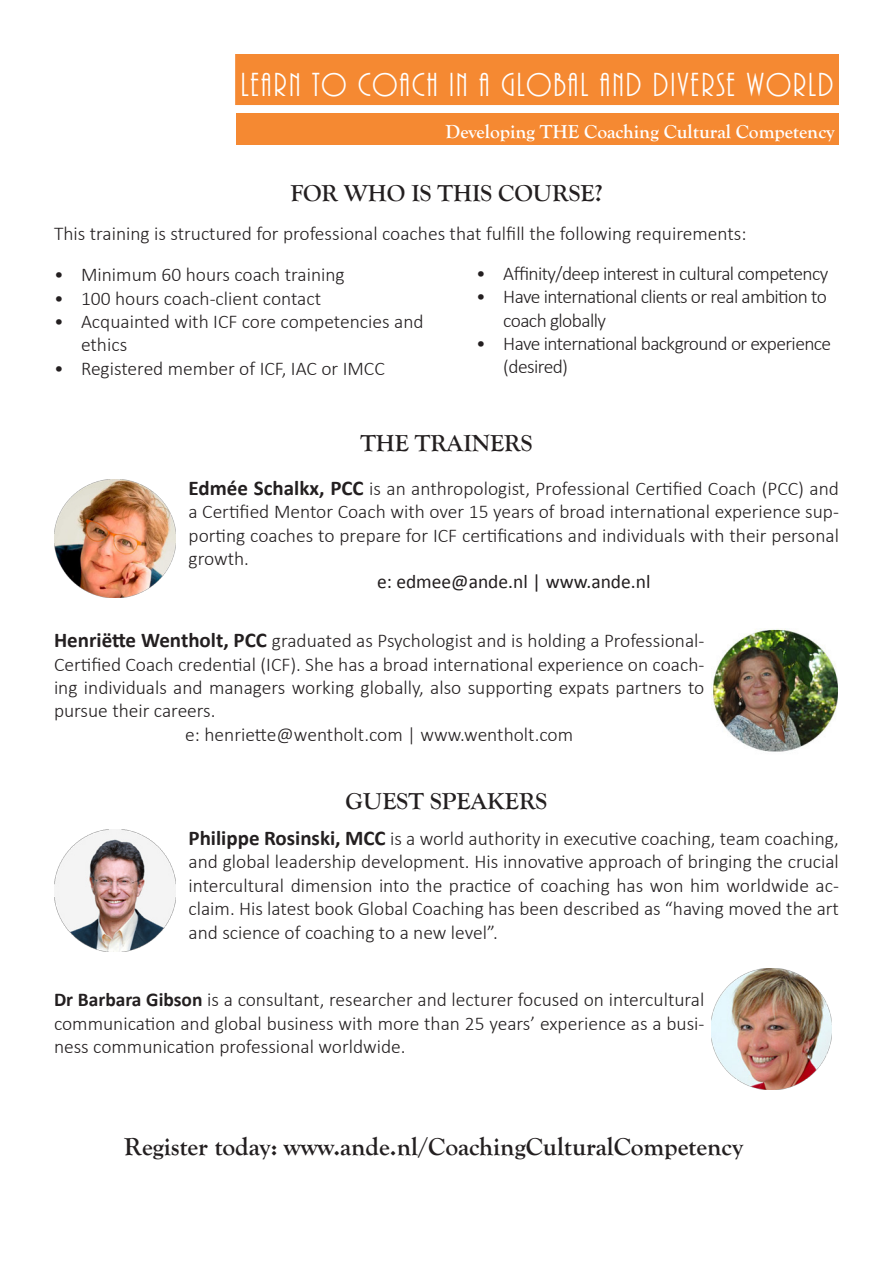
<style>
.page{position:relative;width:893px;height:1263px;background:#fff}
.page>*{position:absolute;margin:0;border:0;box-sizing:border-box;transform-origin:0 0}
.t1{font:34.5px "ARBONNIE";letter-spacing:.06em;color:#fff}
.t2{font:700 25.5px "Goudy Old Style T";color:#231f20}
.t3{font:700 24px "Goudy Old Style T";color:#231f20}
.t4{font:300 19.5px/23.4px "Calibri";color:#231f20;text-align:justify}
.t5{font:300 19.5px/23.4px "Calibri";letter-spacing:-.03em;color:#231f20}
.t6{font:700 19.5px "Goudy Old Style T";color:#fff}
.t7{font:19.5px "Calibri";color:#231f20}
.s1{font-weight:700;font-size:21px}
.s2{font-weight:700}
</style>
<div class="page">
<div style="left:236px;top:55px;width:602px;height:49px;background:#f58932"></div>
<div style="left:235px;top:54px;width:604px;height:51px;border:2px solid #f58932"></div>
<div style="left:237px;top:113px;width:602px;height:32px;background:#f58932"></div>
<img style="left:54px;top:479px;width:122px;height:118px">
<img style="left:711px;top:629px;width:127px;height:123px">
<img style="left:54px;top:829px;width:122px;height:122px">
<img style="left:711px;top:968px;width:121px;height:122px">
<h1 class="t1" style="left:241px;top:67px;width:594px">LEARN TO COACH IN A GLOBAL AND DIVERSE WORLD</h1>
<p class="t6" style="left:446px;top:120px;width:391px">Developing THE Coaching Cultural Competency</p>
<p class="t3" style="left:290px;top:180px;width:314px">FOR WHO IS THIS COURSE?</p>
<p class="t4" style="left:54px;top:222px;width:694px">This training is structured for professional coaches that fulfill the following requirements:</p>
<p class="t4" style="left:54px;top:263px;width:292px">• Minimum 60 hours coach training</p>
<p class="t4" style="left:54px;top:286px;width:269px">• 100 hours coach-client contact</p>
<p class="t4" style="left:81px;top:310px;width:344px;text-indent:-27px">• Acquainted with ICF core competencies and ethics</p>
<p class="t4" style="left:54px;top:356px;width:332px">• Registered member of ICF, IAC or IMCC</p>
<p class="t5" style="left:476px;top:261px;width:354px">• Affinity/deep interest in cultural competency</p>
<p class="t5" style="left:503px;top:285px;width:325px;text-indent:-27px">• Have international clients or real ambition to coach globally</p>
<p class="t5" style="left:503px;top:332px;width:329px;text-indent:-27px">• Have international background or experience (desired)</p>
<p class="t3" style="left:360px;top:430px;width:174px">THE TRAINERS</p>
<p class="t4" style="left:189px;top:476px;width:652px"><span class="s1">Edmée Schalkx, PCC</span> is an anthropologist, Professional Certified Coach (PCC) and a Certified Mentor Coach with over 15 years of broad international experience sup&shy;porting coaches to prepare for ICF certifications and individuals with their personal growth.</p>
<p class="t7" style="left:377px;top:570px;width:275px">e: edmee@ande.nl | www.ande.nl</p>
<p class="t4" style="left:54px;top:629px;width:652px"><span class="s1">Henriëtte Wentholt, PCC</span> graduated as Psychologist and is holding a Professional-</p>
<p class="t4" style="left:54px;top:652px;width:652px">Certified Coach credential (ICF). She has a broad international experience on coach-</p>
<p class="t4" style="left:54px;top:676px;width:652px">ing individuals and managers working globally, also supporting expats partners to</p>
<p class="t4" style="left:54px;top:699px;width:163px">pursue their careers.</p>
<p class="t4" style="left:185px;top:722px;width:389px">e: henriette@wentholt.com | www.wentholt.com</p>
<p class="t3" style="left:346px;top:788px;width:203px">GUEST SPEAKERS</p>
<p class="t4" style="left:188px;top:827px;width:652px"><span class="s1">Philippe Rosinski, MCC</span> is a world authority in executive coaching, team coaching, and global leadership development. His innovative approach of bringing the crucial intercultural dimension into the practice of coaching has won him worldwide ac&shy;claim. His latest book Global Coaching has been described as “having moved the art and science of coaching to a new level”.</p>
<p class="t4" style="left:54px;top:988px;width:652px"><span class="s2">Dr Barbara Gibson</span> is a consultant, researcher and lecturer focused on intercultural communication and global business with more than 25 years’ experience as a busi&shy;ness communication professional worldwide.</p>
<h2 class="t2" style="left:124px;top:1132px;width:620px">Register today: www.ande.nl/CoachingCulturalCompetency</h2>
</div>
